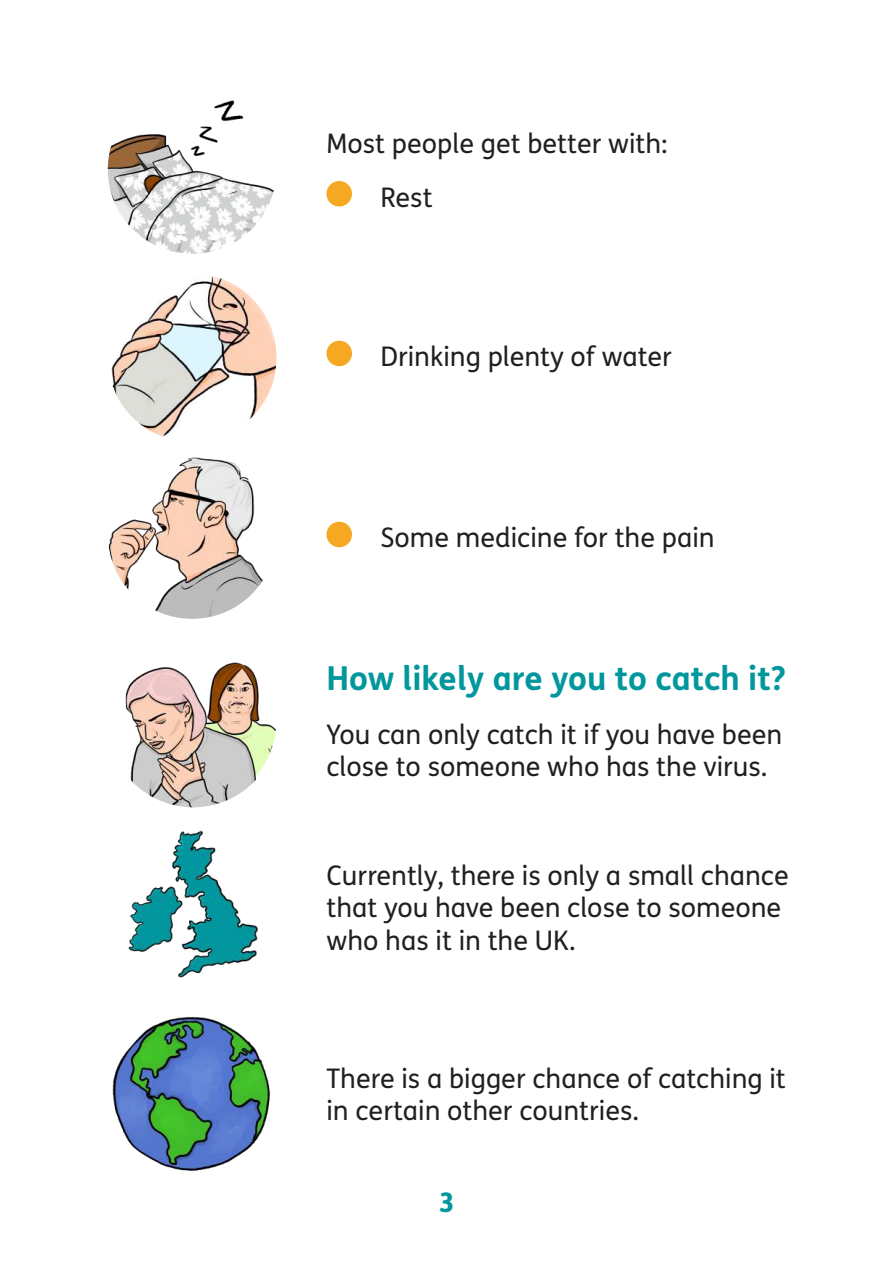
<style>
.page{position:relative;width:893px;height:1263px;background:#fff}
.page>*{position:absolute;margin:0;border:0;box-sizing:border-box;transform-origin:0 0}
.t1{font:700 33px "FS Me";color:#02979d}
.t2{font:27px/32.4px "FS Me";color:#231f20}
.t3{font:800 27px "FS Me";color:#02979d}
</style>
<div class="page">
<div style="left:326px;top:181px;width:26px;height:26px;background:#f7a823;border-radius:50%"></div>
<div style="left:326px;top:341px;width:26px;height:25px;background:#f7a823;border-radius:50%"></div>
<div style="left:326px;top:522px;width:26px;height:25px;background:#f7a823;border-radius:50%"></div>
<img style="left:108px;top:100px;width:166px;height:154px">
<img style="left:108px;top:273px;width:168px;height:169px;border-radius:84px">
<img style="left:108px;top:457px;width:155px;height:162px">
<img style="left:128px;top:830px;width:130px;height:148px">
<img style="left:108px;top:1009px;width:168px;height:169px;border-radius:84px">
<img style="left:224px;top:662px;width:52px;height:114px">
<img style="left:126px;top:666px;width:130px;height:141px">
<p class="t2" style="left:380px;top:116px;width:289px;line-height:54px;text-indent:-54px">Most people get better with:<br>Rest</p>
<p class="t2" style="left:380px;top:340px;width:293px">Drinking plenty of water</p>
<p class="t2" style="left:380px;top:521px;width:336px">Some medicine for the pain</p>
<p class="t1" style="left:326px;top:653px;width:461px">How likely are you to catch it?</p>
<p class="t2" style="left:326px;top:718px;width:457px">You can only catch it if you have been close to someone who has the virus.</p>
<p class="t2" style="left:326px;top:859px;width:464px">Currently, there is only a small chance that you have been close to someone who has it in the UK.</p>
<p class="t2" style="left:326px;top:1061px;width:461px">There is a bigger chance of catching it in certain other countries.</p>
<p class="t3" style="left:439px;top:1181px;width:17px">3</p>
</div>
